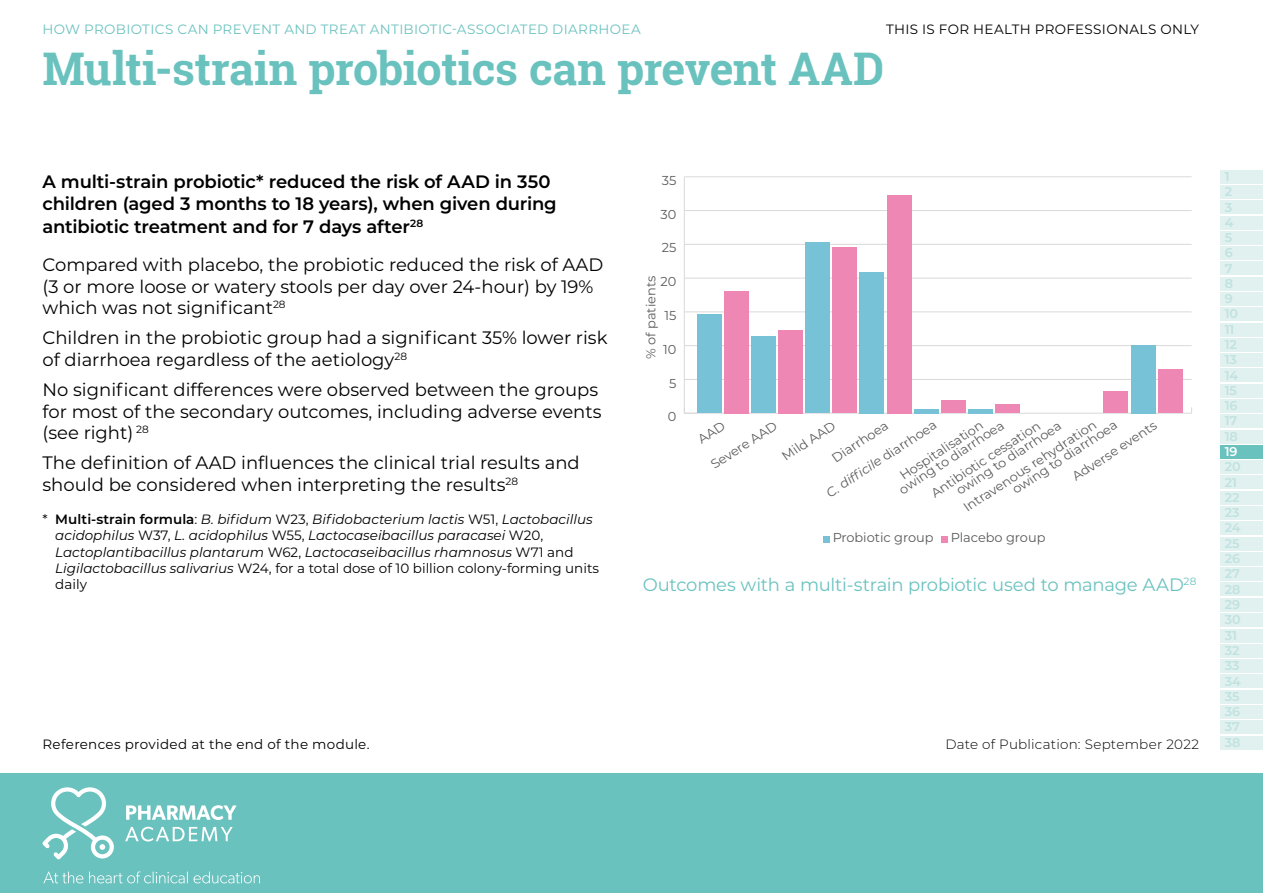
<style>
.page{position:relative;width:1263px;height:893px;background:#fff}
.page>*{position:absolute;margin:0;border:0;box-sizing:border-box;transform-origin:0 0}
.t1{font:700 45px "Roboto Slab";letter-spacing:-.015em;color:#6ac2bf}
.t2{font:18px/21.6px "Montserrat";color:#000}
.t3{font:600 18px/22.5px "Montserrat";letter-spacing:-.01em;color:#000}
.t4{font:18px "Montserrat";letter-spacing:-.015em;color:#6ac2bf}
.t5{font:italic 13.5px/16.2px "Montserrat";color:#000}
.t6{font:13.5px "Montserrat";letter-spacing:.025em;color:#000}
.t7{font:13.5px "Montserrat";letter-spacing:.025em;color:#6ac2bf}
.t8{font:300 13.5px "Montserrat";letter-spacing:.02em;color:#000}
.t9{font:12.9px/28.3px "Montserrat";color:#5b5b5b}
.t10{font:12.9px "Montserrat";color:#5a5a5a}
.t11{font:italic 12.9px "Montserrat";color:#5b5b5b}
.t12{font:600 12.75px/15.3px "Montserrat";color:#c0e2e0}
.t13{font:600 12.75px/15.3px "Montserrat";letter-spacing:.15em;color:#c0e2e0}
.t14{font:600 12.75px "Montserrat";color:#fff}
.s1{font-style:normal}
.s2{font-weight:600;font-style:normal}
</style>
<div class="page">
<div style="left:1220px;top:629px;width:43px;height:13px;background:#e1f1f0"></div>
<div style="left:1220px;top:644px;width:43px;height:13px;background:#e1f1f0"></div>
<div style="left:1220px;top:659px;width:43px;height:14px;background:#e1f1f0"></div>
<div style="left:1220px;top:675px;width:43px;height:13px;background:#e1f1f0"></div>
<div style="left:1220px;top:690px;width:43px;height:13px;background:#e1f1f0"></div>
<div style="left:1220px;top:705px;width:43px;height:14px;background:#e1f1f0"></div>
<div style="left:1220px;top:721px;width:43px;height:13px;background:#e1f1f0"></div>
<div style="left:1220px;top:736px;width:43px;height:13px;background:#e1f1f0"></div>
<div style="left:0;top:774px;width:1263px;height:119px;background:#6ac2bf"></div>
<div style="left:1220px;top:170px;width:43px;height:13px;background:#e1f1f0"></div>
<div style="left:1220px;top:185px;width:43px;height:14px;background:#e1f1f0"></div>
<div style="left:1220px;top:201px;width:43px;height:13px;background:#e1f1f0"></div>
<div style="left:1220px;top:216px;width:43px;height:13px;background:#e1f1f0"></div>
<div style="left:1220px;top:231px;width:43px;height:14px;background:#e1f1f0"></div>
<div style="left:1220px;top:246px;width:43px;height:14px;background:#e1f1f0"></div>
<div style="left:1220px;top:262px;width:43px;height:13px;background:#e1f1f0"></div>
<div style="left:1220px;top:277px;width:43px;height:13px;background:#e1f1f0"></div>
<div style="left:1220px;top:292px;width:43px;height:14px;background:#e1f1f0"></div>
<div style="left:1220px;top:308px;width:43px;height:13px;background:#e1f1f0"></div>
<div style="left:1220px;top:323px;width:43px;height:13px;background:#e1f1f0"></div>
<div style="left:1220px;top:338px;width:43px;height:14px;background:#e1f1f0"></div>
<div style="left:1220px;top:353px;width:43px;height:14px;background:#e1f1f0"></div>
<div style="left:1220px;top:369px;width:43px;height:13px;background:#e1f1f0"></div>
<div style="left:1220px;top:384px;width:43px;height:13px;background:#e1f1f0"></div>
<div style="left:1220px;top:399px;width:43px;height:14px;background:#e1f1f0"></div>
<div style="left:1220px;top:415px;width:43px;height:13px;background:#e1f1f0"></div>
<div style="left:1220px;top:430px;width:43px;height:13px;background:#e1f1f0"></div>
<div style="left:1220px;top:445px;width:43px;height:14px;background:#6ac2bf"></div>
<div style="left:1220px;top:460px;width:43px;height:14px;background:#e1f1f0"></div>
<div style="left:1220px;top:476px;width:43px;height:13px;background:#e1f1f0"></div>
<div style="left:1220px;top:491px;width:43px;height:13px;background:#e1f1f0"></div>
<div style="left:1220px;top:506px;width:43px;height:14px;background:#e1f1f0"></div>
<div style="left:1220px;top:522px;width:43px;height:13px;background:#e1f1f0"></div>
<div style="left:1220px;top:537px;width:43px;height:13px;background:#e1f1f0"></div>
<div style="left:1220px;top:552px;width:43px;height:14px;background:#e1f1f0"></div>
<div style="left:1220px;top:567px;width:43px;height:14px;background:#e1f1f0"></div>
<div style="left:1220px;top:583px;width:43px;height:13px;background:#e1f1f0"></div>
<div style="left:1220px;top:598px;width:43px;height:13px;background:#e1f1f0"></div>
<div style="left:1220px;top:613px;width:43px;height:14px;background:#e1f1f0"></div>
<div style="left:823px;top:536px;width:7px;height:6px;background:#77c2d7"></div>
<div style="left:941px;top:536px;width:7px;height:6px;background:#ef87b4"></div>
<hr style="left:684px;top:413px;width:507px;height:1px;background:#d9d9d9">
<hr style="left:684px;top:177px;width:1px;height:236px;background:#d9d9d9">
<svg style="left:685px;top:412px;width:12px;height:1px"></svg>
<hr style="left:684px;top:379px;width:507px;height:1px;background:#d9d9d9">
<hr style="left:684px;top:345px;width:507px;height:1px;background:#d9d9d9">
<hr style="left:684px;top:311px;width:507px;height:1px;background:#d9d9d9">
<hr style="left:684px;top:278px;width:507px;height:1px;background:#d9d9d9">
<hr style="left:684px;top:244px;width:507px;height:1px;background:#d9d9d9">
<hr style="left:684px;top:210px;width:507px;height:1px;background:#d9d9d9">
<hr style="left:684px;top:176px;width:507px;height:1px;background:#d9d9d9">
<div style="left:1158px;top:369px;width:24px;height:44px;background:#ef87b4"></div>
<div style="left:1131px;top:345px;width:24px;height:68px;background:#77c2d7"></div>
<div style="left:1104px;top:392px;width:24px;height:21px;background:#ef87b4"></div>
<div style="left:995px;top:404px;width:25px;height:9px;background:#ef87b4"></div>
<hr style="left:968px;top:409px;width:24px;height:4px;background:#77c2d7">
<div style="left:941px;top:400px;width:24px;height:13px;background:#ef87b4"></div>
<hr style="left:914px;top:409px;width:24px;height:4px;background:#77c2d7">
<div style="left:887px;top:195px;width:24px;height:218px;background:#ef87b4"></div>
<div style="left:860px;top:272px;width:24px;height:141px;background:#77c2d7"></div>
<div style="left:832px;top:248px;width:25px;height:165px;background:#ef87b4"></div>
<div style="left:805px;top:242px;width:25px;height:171px;background:#77c2d7"></div>
<div style="left:778px;top:330px;width:25px;height:83px;background:#ef87b4"></div>
<div style="left:751px;top:336px;width:25px;height:77px;background:#77c2d7"></div>
<div style="left:724px;top:291px;width:24px;height:122px;background:#ef87b4"></div>
<div style="left:697px;top:315px;width:24px;height:98px;background:#77c2d7"></div>
<svg style="left:43px;top:871px;width:217px;height:12px"></svg>
<svg style="left:43px;top:787px;width:71px;height:72px"></svg>
<svg style="left:125px;top:827px;width:108px;height:14px"></svg>
<svg style="left:126px;top:805px;width:111px;height:15px"></svg>
<p class="t7" style="left:43px;top:20px;width:600px">HOW PROBIOTICS CAN PREVENT AND TREAT ANTIBIOTIC-ASSOCIATED DIARRHOEA</p>
<p class="t6" style="left:886px;top:20px;width:315px">THIS IS FOR HEALTH PROFESSIONALS ONLY</p>
<h1 class="t1" style="left:43px;top:38px;width:843px">Multi-strain probiotics can prevent AAD</h1>
<p class="t3" style="left:43px;top:169px;width:516px">A multi-strain probiotic* reduced the risk of AAD in 350 children (aged 3 months to 18 years), when given during antibiotic treatment and for 7 days after<sup>28</sup></p>
<p class="t2" style="left:43px;top:253px;width:562px">Compared with placebo, the probiotic reduced the risk of AAD (3 or more loose or watery stools per day over 24-hour) by 19% which was not significant<sup>28</sup></p>
<p class="t2" style="left:43px;top:327px;width:566px">Children in the probiotic group had a significant 35% lower risk of diarrhoea regardless of the aetiology<sup>28</sup></p>
<p class="t2" style="left:43px;top:378px;width:560px">No significant differences were observed between the groups for most of the secondary outcomes, including adverse events (see right) <sup>28</sup></p>
<p class="t2" style="left:43px;top:452px;width:539px">The definition of AAD influences the clinical trial results and should be considered when interpreting the results<sup>28</sup></p>
<p class="t5" style="left:55px;top:511px;width:545px;text-indent:-13px"><span class="s1">*</span> <span class="s2">Multi-strain formula</span><span class="s1">:</span> B. bifidum <span class="s1">W23,</span> Bifidobacterium lactis <span class="s1">W51,</span> Lactobacillus acidophilus <span class="s1">W37,</span> L. acidophilus <span class="s1">W55,</span> Lactocaseibacillus paracasei <span class="s1">W20, </span>Lactoplantibacillus plantarum <span class="s1">W62,</span> Lactocaseibacillus rhamnosus <span class="s1">W71 and </span>Ligilactobacillus salivarius <span class="s1">W24, for a total dose of 10 billion colony-forming units daily</span></p>
<p class="t6" style="left:43px;top:735px;width:329px">References provided at the end of the module.</p>
<p class="t9" style="left:662px;top:166px;width:16px">35</p>
<p class="t9" style="left:660px;top:199px;width:17px">30</p>
<p class="t9" style="left:662px;top:233px;width:16px">25</p>
<p class="t9" style="left:636px;top:359px;width:85px;rotate:-90deg">% of patients</p>
<p class="t9" style="left:660px;top:267px;width:17px">20</p>
<p class="t9" style="left:664px;top:301px;width:13px">15</p>
<p class="t9" style="left:663px;top:335px;width:15px">10</p>
<p class="t9" style="left:669px;top:368px;width:9px">5</p>
<p class="t9" style="left:668px;top:402px;width:10px">0</p>
<p class="t9" style="left:689px;top:429px;width:77px;rotate:-33deg">AAD<br>Severe AAD</p>
<p class="t9" style="left:775px;top:445px;width:62px;rotate:-33deg">Mild AAD</p>
<p class="t9" style="left:950px;top:485px;width:157px;line-height:18.1px;rotate:-33deg">owing to diarrhoea<br>Intravenous rehydration</p>
<p class="t9" style="left:1055px;top:449px;width:99px;line-height:21.9px;text-indent:-57px;rotate:-33deg">owing to diarrhoea<br>Adverse events</p>
<p class="t11" style="left:823px;top:486px;width:130px;rotate:-33deg">C. diffi cile <span class="s1">diarrhoea</span></p>
<p class="t9" style="left:893px;top:464px;width:98px;rotate:-33deg">Hospitalisation</p>
<p class="t9" style="left:916px;top:468px;width:129px;line-height:20.1px;text-indent:-25px;rotate:-33deg">owing to diarrhoea<br>Antibiotic cessation</p>
<p class="t9" style="left:825px;top:447px;width:66px;rotate:-33deg">Diarrhoea</p>
<p class="t10" style="left:832px;top:528px;width:103px">Probiotic group</p>
<p class="t10" style="left:950px;top:528px;width:97px">Placebo group</p>
<p class="t4" style="left:643px;top:573px;width:555px">Outcomes with a multi-strain probiotic used to manage AAD<sup>28</sup></p>
<p class="t8" style="left:945px;top:735px;width:255px">Date of Publication: September 2022</p>
<p class="t12" style="left:1225px;top:168px;width:15px">1<br>2<br>3<br>4<br>5<br>6<br>7<br>8<br>9<br>10<br>11<br>12<br>13<br>14<br>15<br>16<br>17<br>18</p>
<p class="t14" style="left:1225px;top:442px;width:14px">19</p>
<p class="t12" style="left:1225px;top:459px;width:18px">20<br>21<br>22<br>23<br>24<br>25<br>26<br>27<br>28<br>29<br>30</p>
<p class="t13" style="left:1225px;top:627px;width:18px">31<br>32<br>33<br>34<br>35<br>36<br>37<br>38</p>
</div>
